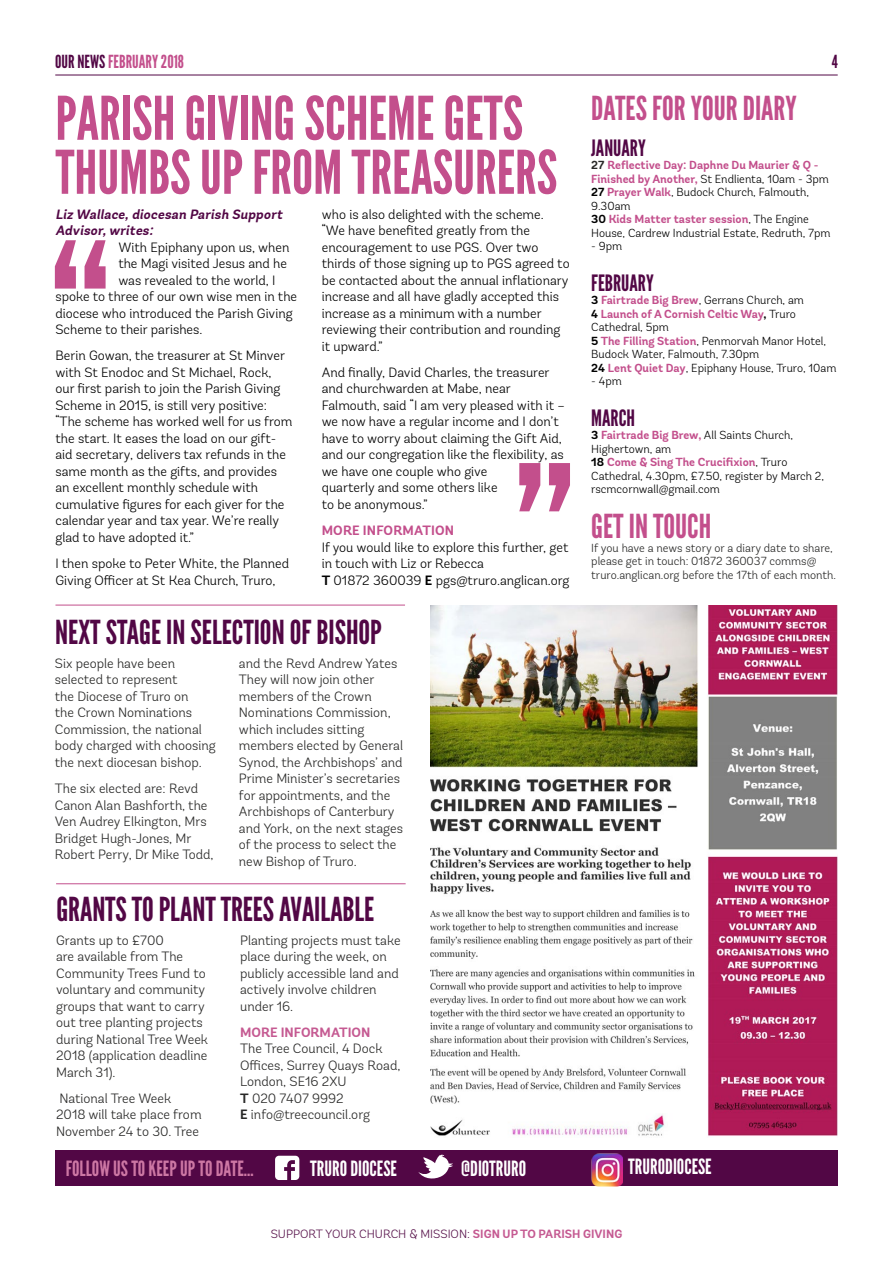
<style>
.page{position:relative;width:893px;height:1263px;background:#fff}
.page>*{position:absolute;margin:0;border:0;box-sizing:border-box;transform-origin:0 0}
.t1{font:60px/54px "League Gothic";color:#c34f8c}
.t2{font:33px "League Gothic";color:#520745}
.t3{font:33px "League Gothic";color:#c34f8c}
.t4{font:22.5px "League Gothic";color:#520745}
.t5{font:21px "League Gothic";color:#fff}
.t6{font:21px "League Gothic";color:#cd77a4}
.t7{font:18px "League Gothic";color:#c34f8c}
.t8{font:18px "League Gothic";color:#520745}
.t9{font:300 13.5px/16.5px "Andes Rounded";color:#000}
.t10{font:300 13.5px/16.5px "Andes Rounded";color:#282827}
.t11{font:italic 700 13.5px/16.5px "Andes Rounded";color:#520745}
.t12{font:700 13.5px "Andes Rounded";letter-spacing:.01em;color:#c34f8c}
.t13{font:700 13.5px "Andes Rounded";color:#c55a92}
.t14{font:300 12px "Andes Rounded";color:#58134b}
.t15{font:300 11.7px/13.5px "Andes Rounded";color:#000}
.t16{font:300 11.7px/13.5px "Andes Rounded";color:#282827}
.s1{color:#520745}
.s2{font-weight:700;color:#282827}
.s3{font-weight:700;color:#c34f8c}
.s4{font-weight:700}
.s5{font-weight:700;color:#c55a92}
</style>
<div class="page">
<div style="left:55px;top:1151px;width:783px;height:35px;background:#520745"></div>
<svg style="left:418px;top:1154px;width:35px;height:25px"></svg>
<svg style="left:275px;top:1156px;width:24px;height:24px"></svg>
<hr style="left:55px;top:75px;width:783px;height:1px;background:#520745">
<svg style="left:55px;top:240px;width:51px;height:49px"></svg>
<svg style="left:519px;top:463px;width:51px;height:48px"></svg>
<img style="left:591px;top:1153px;width:32px;height:33px">
<img style="left:431px;top:605px;width:407px;height:531px">
<hr style="left:55px;top:605px;width:350px;height:1px;background:#c34f8c">
<hr style="left:56px;top:883px;width:350px;height:1px;background:#c34f8c">
<h3 class="t7" style="left:55px;top:51px;width:130px"><span class="s1">OUR NEWS</span> FEBRUARY 2018</h3>
<h3 class="t8" style="left:832px;top:51px;width:8px">4</h3>
<h2 class="t3" style="left:591px;top:89px;width:207px">DATES FOR YOUR DIARY</h2>
<h3 class="t4" style="left:591px;top:135px;width:56px">JANUARY</h3>
<p class="t15" style="left:591px;top:159px;width:241px"><span class="s2">27</span> <span class="s3">Reflective Day: Daphne Du Maurier &amp; Q - Finished by Another,</span> St Endlienta, 10am - 3pm <span class="s4">27</span> <span class="s3">Prayer Walk</span>, Budock Church, Falmouth, 9.30am<br><span class="s4">30</span> <span class="s3">Kids Matter taster session</span>, The Engine House, Cardrew Industrial Estate, Redruth, 7pm</p>
<p class="t15" style="left:591px;top:240px;width:32px">- 9pm</p>
<h3 class="t4" style="left:591px;top:270px;width:64px">FEBRUARY</h3>
<p class="t15" style="left:591px;top:294px;width:247px"><span class="s4">3</span> <span class="s3">Fairtrade Big Brew</span>, Gerrans Church, am<br><span class="s4">4</span> <span class="s3">Launch of A Cornish Celtic Way</span><span class="s4">,</span> Truro Cathedral, 5pm<br><span class="s4">5</span> <span class="s3">The Filling Station</span>, Penmorvah Manor Hotel, Budock Water, Falmouth, 7.30pm<br><span class="s4">24</span> <span class="s3">Lent Quiet Day</span>, Epiphany House, Truro, 10am</p>
<p class="t15" style="left:591px;top:375px;width:32px">- 4pm</p>
<h3 class="t4" style="left:591px;top:405px;width:45px">MARCH</h3>
<p class="t15" style="left:591px;top:429px;width:234px"><span class="s4">3</span> <span class="s3">Fairtrade Big Brew,</span> All Saints Church, Highertown, am<br><span class="s4">18</span> <span class="s3">Come &amp; Sing The Crucifixion</span>, Truro Cathedral, 4.30pm, £7.50, register by March 2, rscmcornwall@gmail.com</p>
<h2 class="t3" style="left:591px;top:507px;width:121px">GET IN TOUCH</h2>
<p class="t16" style="left:591px;top:541px;width:246px">If you have a news story or a diary date to share, please get in touch: 01872 360037 comms@ truro.anglican.org before the 17th of each month.</p>
<h1 class="t1" style="left:55px;top:92px;width:503px">PARISH GIVING SCHEME GETS<br>THUMBS UP FROM TREASURERS</h1>
<p class="t9" style="left:322px;top:206px;width:249px">who is also delighted with the scheme. “We have benefited greatly from the encouragement to use PGS. Over two thirds of those signing up to PGS agreed to be contacted about the annual inflationary increase and all have gladly accepted this increase as a minimum with a number reviewing their contribution and rounding it upward.”</p>
<p class="t9" style="left:322px;top:364px;width:245px">And finally, David Charles, the treasurer and churchwarden at Mabe, near Falmouth, said “I am very pleased with it – we now have a regular income and I don’t have to worry about claiming the Gift Aid, and our congregation like the flexibility, as we have one couple who give<br>quarterly and some others like<br>to be anonymous.”</p>
<p class="t12" style="left:322px;top:522px;width:134px">MORE INFORMATION</p>
<p class="t9" style="left:322px;top:539px;width:249px">If you would like to explore this further, get in touch with Liz or Rebecca<br><span class="s4">T</span> 01872 360039 <span class="s4">E</span> pgs@truro.anglican.org</p>
<p class="t11" style="left:55px;top:206px;width:231px">Liz Wallace,diocesan Parish Support<br>Advisor,writes:</p>
<p class="t9" style="left:118px;top:239px;width:173px">With Epiphany upon us, when</p>
<p class="t9" style="left:118px;top:255px;width:170px">the Magi visited Jesus and he</p>
<p class="t9" style="left:118px;top:272px;width:159px">was revealed to the world, I</p>
<p class="t9" style="left:55px;top:288px;width:243px">spoke to three of our own wise men in the</p>
<p class="t9" style="left:55px;top:305px;width:239px">diocese who introduced the Parish Giving</p>
<p class="t9" style="left:55px;top:321px;width:148px">Scheme to their parishes.</p>
<p class="t9" style="left:55px;top:347px;width:238px">Berin Gowan, the treasurer at St Minver with St Enodoc and St Michael, Rock, our first parish to join the Parish Giving Scheme in 2015, is still very positive: “The scheme has worked well for us from the start. It eases the load on our gift&shy;aid secretary, delivers tax refunds in the same month as the gifts, and provides an excellent monthly schedule with cumulative figures for each giver for the calendar year and tax year. We’re really glad to have adopted it.”</p>
<p class="t9" style="left:55px;top:555px;width:235px">I then spoke to Peter White, the Planned<br>Giving Officer at St Kea Church, Truro,</p>
<h2 class="t2" style="left:55px;top:613px;width:328px">NEXT STAGE IN SELECTION OF BISHOP</h2>
<p class="t10" style="left:55px;top:655px;width:162px">Six people have been selected to represent<br>the Diocese of Truro on<br>the Crown Nominations<br>Commission, the national body charged with choosing the next diocesan bishop.</p>
<p class="t10" style="left:55px;top:780px;width:160px">The six elected are: Revd<br>Canon Alan Bashforth, the<br>Ven Audrey Elkington, Mrs<br>Bridget Hugh-Jones, Mr<br>Robert Perry, Dr Mike Todd,</p>
<p class="t10" style="left:239px;top:655px;width:166px">and the Revd Andrew Yates<br>They will now join other members of the Crown<br>Nominations Commission, which includes sitting members elected by General<br>Synod, the Archbishops’ and<br>Prime Minister’s secretaries for appointments, and the<br>Archbishops of Canterbury and York, on the next stages of the process to select the new Bishop of Truro.</p>
<h2 class="t2" style="left:56px;top:890px;width:319px">GRANTS TO PLANT TREES AVAILABLE</h2>
<p class="t10" style="left:56px;top:932px;width:154px">Grants up to £700<br>are available from The<br>Community Trees Fund to voluntary and community groups that want to carry out tree planting projects during National Tree Week<br>2018 (application deadline<br>March 31).</p>
<p class="t10" style="left:56px;top:1090px;width:147px">National Tree Week<br>2018 will take place from<br>November 24 to 30. Tree</p>
<p class="t10" style="left:240px;top:932px;width:162px">Planting projects must take place during the week, on publicly accessible land and actively involve children under 16.</p>
<p class="t13" style="left:240px;top:1024px;width:132px">MORE INFORMATION</p>
<p class="t10" style="left:240px;top:1040px;width:162px">The Tree Council, 4 Dock<br>Offices, Surrey Quays Road,<br>London, SE16 2XU<br><span class="s4">T</span> 020 7407 9992<br><span class="s4">E</span> info@treecouncil.org</p>
<h3 class="t6" style="left:66px;top:1156px;width:190px">FOLLOW US TO KEEP UP TO DATE…</h3>
<h3 class="t5" style="left:310px;top:1156px;width:88px">TRURO DIOCESE</h3>
<h3 class="t5" style="left:461px;top:1156px;width:66px">@DIOTRURO</h3>
<h3 class="t5" style="left:628px;top:1154px;width:85px">TRURODIOCESE</h3>
<p class="t14" style="left:271px;top:1226px;width:353px">SUPPORT YOUR CHURCH &amp; MISSION: <span class="s5">SIGN UP TO PARISH GIVING</span></p>
</div>
